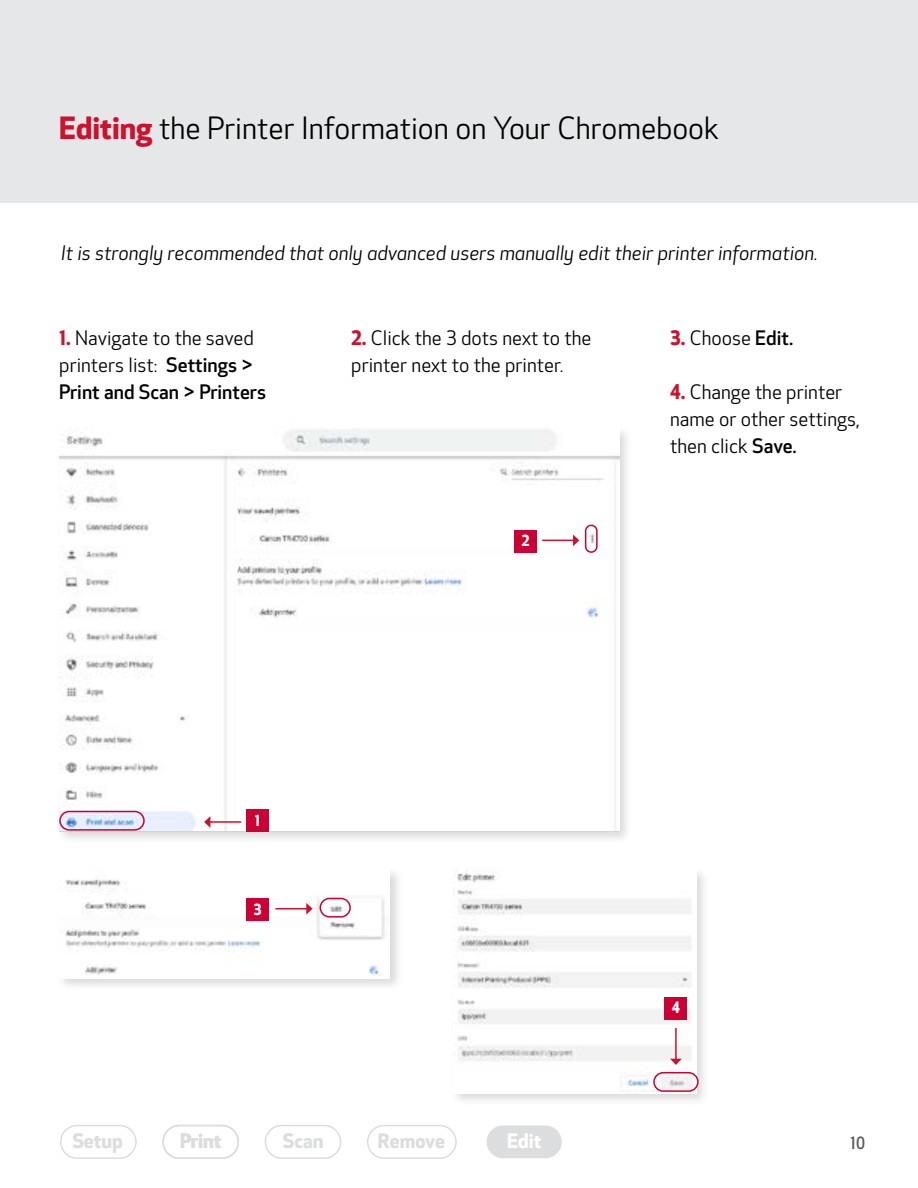
<style>
.page{position:relative;width:918px;height:1188px;background:#fff}
.page>*{position:absolute;margin:0;border:0;box-sizing:border-box;transform-origin:0 0}
.t1{font:30px "Optic Sans 201";color:#000}
.t2{font:19.5px/27px "Optic Sans 201";color:#000}
.t3{font:italic 19.5px "Optic Sans 202";color:#000}
.t4{font:500 19.5px "Optic Sans 301";color:#000}
.t5{font:700 19.5px "Optic Sans 401";color:#dcddde}
.t6{font:700 19.5px "Optic Sans 401";color:#fff}
.t7{font:500 16.5px "Optic Sans 301";color:#58595b}
.t8{font:700 15px "Optic Sans 401";color:#fff}
.s1{font-family:"Optic Sans 401";font-weight:700;color:#cd122d}
.s2{font-family:"Optic Sans 301";font-weight:500}
</style>
<div class="page">
<div style="left:1px;top:1px;width:917px;height:202px;background:#e6e7e8"></div>
<div style="left:60px;top:1125px;width:77px;height:34px;border:2px solid #dcddde;border-radius:16px"></div>
<div style="left:487px;top:1126px;width:75px;height:32px;background:#dcddde;border-radius:16px"></div>
<div style="left:162px;top:1125px;width:77px;height:34px;border:2px solid #dcddde;border-radius:16px"></div>
<div style="left:265px;top:1125px;width:76px;height:34px;border:2px solid #dcddde;border-radius:16px"></div>
<div style="left:367px;top:1125px;width:90px;height:34px;border:2px solid #dcddde;border-radius:16px"></div>
<div style="left:56px;top:866px;width:347px;height:126px;background:#000;opacity:.15"></div>
<img style="left:59px;top:870px;width:331px;height:109px">
<div style="left:450px;top:866px;width:260px;height:240px;background:#000;opacity:.15"></div>
<img style="left:454px;top:870px;width:242px;height:223px">
<div style="left:56px;top:426px;width:576px;height:418px;background:#000;opacity:.15"></div>
<img style="left:59px;top:429px;width:560px;height:402px">
<div style="left:585px;top:525px;width:13px;height:28px;border:2px solid #c03;border-radius:6px"></div>
<hr style="left:542px;top:540px;width:32px;height:1px;background:#cd122d">
<svg style="left:573px;top:534px;width:6px;height:12px"></svg>
<div style="left:320px;top:898px;width:31px;height:20px;border:2px solid #c03;border-radius:9px"></div>
<div style="left:59px;top:811px;width:86px;height:20px;border:2px solid #c03;border-radius:9px"></div>
<hr style="left:276px;top:908px;width:31px;height:1px;background:#cd122d">
<svg style="left:306px;top:903px;width:7px;height:12px"></svg>
<hr style="left:210px;top:821px;width:31px;height:2px;background:#cd122d">
<svg style="left:204px;top:816px;width:6px;height:12px"></svg>
<div style="left:653px;top:1072px;width:46px;height:20px;border:2px solid #c03;border-radius:9px"></div>
<hr style="left:675px;top:1028px;width:2px;height:31px;background:#cd122d">
<svg style="left:670px;top:1059px;width:12px;height:6px"></svg>
<div style="left:246px;top:809px;width:23px;height:23px;background:#c03"></div>
<div style="left:514px;top:530px;width:23px;height:22px;background:#c03"></div>
<div style="left:246px;top:898px;width:23px;height:23px;background:#c03"></div>
<div style="left:665px;top:997px;width:22px;height:22px;background:#c03"></div>
<h1 class="t1" style="left:59px;top:112px;width:661px"><span class="s1">Editing</span> the Printer Information on Your Chromebook</h1>
<p class="t3" style="left:61px;top:242px;width:759px">It is strongly recommended that only advanced users manually edit their printer information.</p>
<p class="t2" style="left:59px;top:325px;width:196px"><span class="s1">1.</span> Navigate to the saved printers list: <span class="s2">Settings &gt;</span></p>
<p class="t4" style="left:59px;top:381px;width:208px">Print and Scan &gt; Printers</p>
<p class="t2" style="left:351px;top:325px;width:242px"><span class="s1">2.</span> Click the 3 dots next to the printer next to the printer.</p>
<p class="t2" style="left:670px;top:325px;width:125px"><span class="s1">3.</span> Choose <span class="s2">Edit.</span></p>
<p class="t2" style="left:670px;top:379px;width:191px"><span class="s1">4.</span> Change the printer name or other settings, then click <span class="s2">Save.</span></p>
<p class="t8" style="left:521px;top:532px;width:10px">2</p>
<p class="t8" style="left:255px;top:812px;width:7px">1</p>
<p class="t8" style="left:253px;top:900px;width:10px">3</p>
<p class="t8" style="left:672px;top:999px;width:10px">4</p>
<p class="t5" style="left:72px;top:1129px;width:52px">Setup</p>
<p class="t5" style="left:180px;top:1129px;width:43px">Print</p>
<p class="t5" style="left:283px;top:1129px;width:42px">Scan</p>
<p class="t5" style="left:378px;top:1129px;width:69px">Remove</p>
<p class="t6" style="left:507px;top:1129px;width:36px">Edit</p>
<p class="t7" style="left:850px;top:1133px;width:16px">10</p>
</div>
